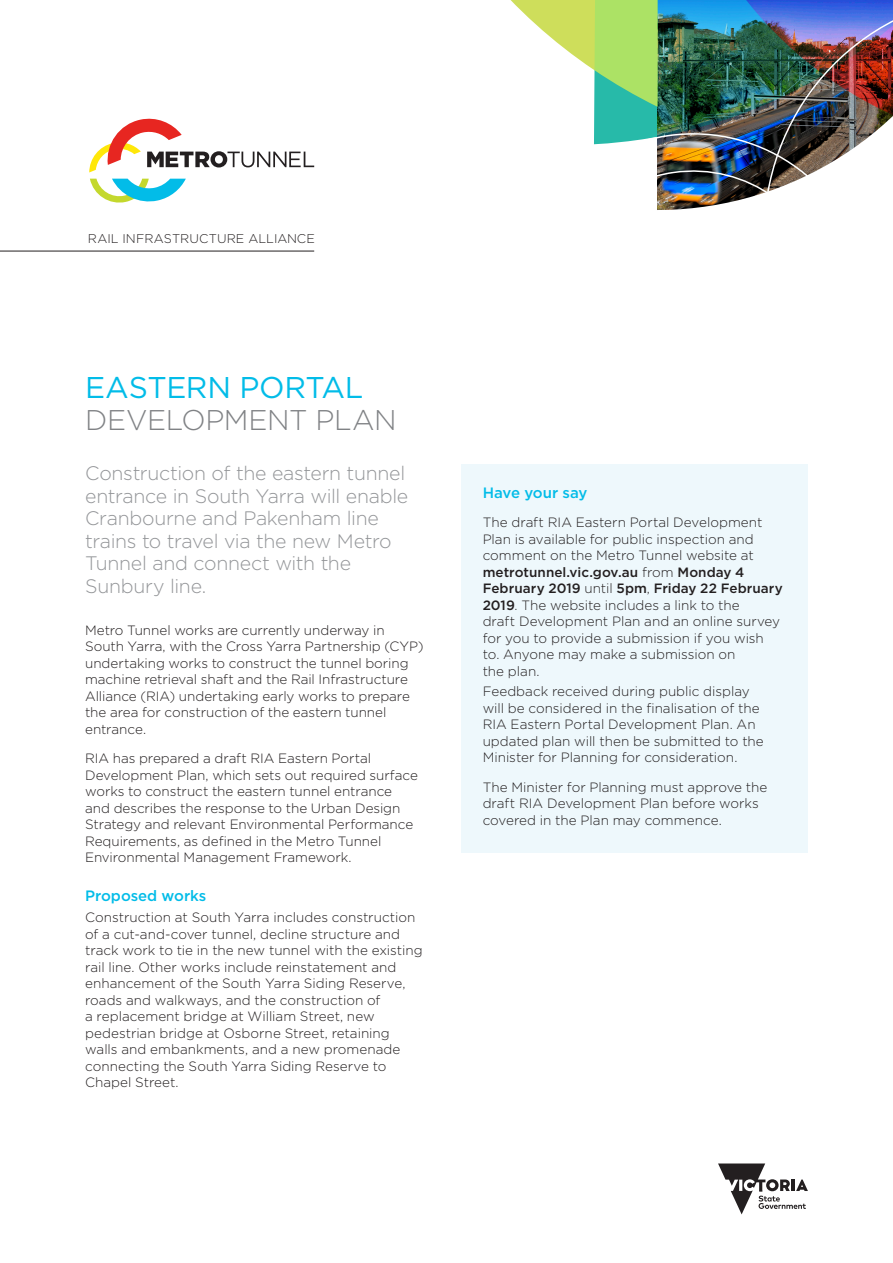
<style>
.page{position:relative;width:893px;height:1263px;background:#fff}
.page>*{position:absolute;margin:0;border:0;box-sizing:border-box;transform-origin:0 0}
.t1{font:30px "Gotham";letter-spacing:-.01em;color:#02bce8}
.H2__Grey{font:300 28.5px "Gotham";letter-spacing:-.015em;color:#808285}
.INTRO{font:300 19.5px/22.5px "Gotham";letter-spacing:-.015em;color:#939598}
.t2{font:500 15px "Gotham";letter-spacing:-.005em;color:#02bce8}
.BODY_COPY{font:300 13.5px/16.5px "Gotham";color:#231f20}
.t3{font:300 12.6px "Gotham HTF";letter-spacing:.01em;color:#231f20}
.s1{font-weight:500}
</style>
<div class="page">
<svg style="left:718px;top:1163px;width:90px;height:51px"></svg>
<svg style="left:89px;top:118px;width:225px;height:54px"></svg>
<svg style="left:90px;top:179px;width:96px;height:24px"></svg>
<hr style="left:0;top:251px;width:314px;height:1px;background:#231f20">
<img style="left:594px;top:144px;width:141px;height:66px">
<img style="left:735px;top:144px;width:124px;height:57px">
<img style="left:510px;top:0;width:383px;height:144px">
<div style="left:461px;top:465px;width:347px;height:388px;background:#eef8fc"></div>
<p class="t3" style="left:88px;top:232px;width:228px">RAIL INFRASTRUCTURE ALLIANCE</p>
<h1 class="t1" style="left:85px;top:368px;width:280px">EASTERN PORTAL</h1>
<p class="H2__Grey" style="left:85px;top:402px;width:313px">DEVELOPMENT PLAN</p>
<p class="INTRO" style="left:85px;top:462px;width:325px">Construction of the eastern tunnel entrance in South Yarra will enable<br>Cranbourne and Pakenham line trains to travel via the new Metro<br>Tunnel and connect with the<br>Sunbury line.</p>
<p class="BODY_COPY" style="left:85px;top:621px;width:340px">Metro Tunnel works are currently underway in South Yarra, with the Cross Yarra Partnership (CYP) undertaking works to construct the tunnel boring machine retrieval shaft and the Rail Infrastructure Alliance (RIA) undertaking early works to prepare the area for construction of the eastern tunnel entrance.</p>
<p class="BODY_COPY" style="left:85px;top:750px;width:334px">RIA has prepared a draft RIA Eastern Portal Development Plan, which sets out required surface works to construct the eastern tunnel entrance and describes the response to the Urban Design Strategy and relevant Environmental Performance Requirements, as defined in the Metro Tunnel Environmental Management Framework.</p>
<h3 class="t2" style="left:85px;top:886px;width:123px">Proposed works</h3>
<p class="BODY_COPY" style="left:85px;top:909px;width:339px">Construction at South Yarra includes construction of a cut-and-cover tunnel, decline structure and track work to tie in the new tunnel with the existing rail line. Other works include reinstatement and enhancement of the South Yarra Siding Reserve, roads and walkways, and the construction of<br>a replacement bridge at William Street, new pedestrian bridge at Osborne Street, retaining walls and embankments, and a new promenade connecting the South Yarra Siding Reserve to Chapel Street.</p>
<h3 class="t2" style="left:483px;top:483px;width:106px">Have your say</h3>
<h3 class="BODY_COPY" style="left:483px;top:514px;width:302px">The draft RIA Eastern Portal Development Plan is available for public inspection and comment on the Metro Tunnel website at <span class="s1">metrotunnel.vic.gov.au</span> from <span class="s1">Monday 4<br>February 2019</span> until <span class="s1">5pm</span>, <span class="s1">Friday 22 February 2019</span>. The website includes a link to the<br>draft Development Plan and an online survey for you to provide a submission if you wish to. Anyone may make a submission on<br>the plan.</h3>
<p class="BODY_COPY" style="left:483px;top:683px;width:283px">Feedback received during public display will be considered in the finalisation of the RIA Eastern Portal Development Plan. An updated plan will then be submitted to the Minister for Planning for consideration.</p>
<p class="BODY_COPY" style="left:483px;top:778px;width:286px">The Minister for Planning must approve the draft RIA Development Plan before works covered in the Plan may commence.</p>
</div>
